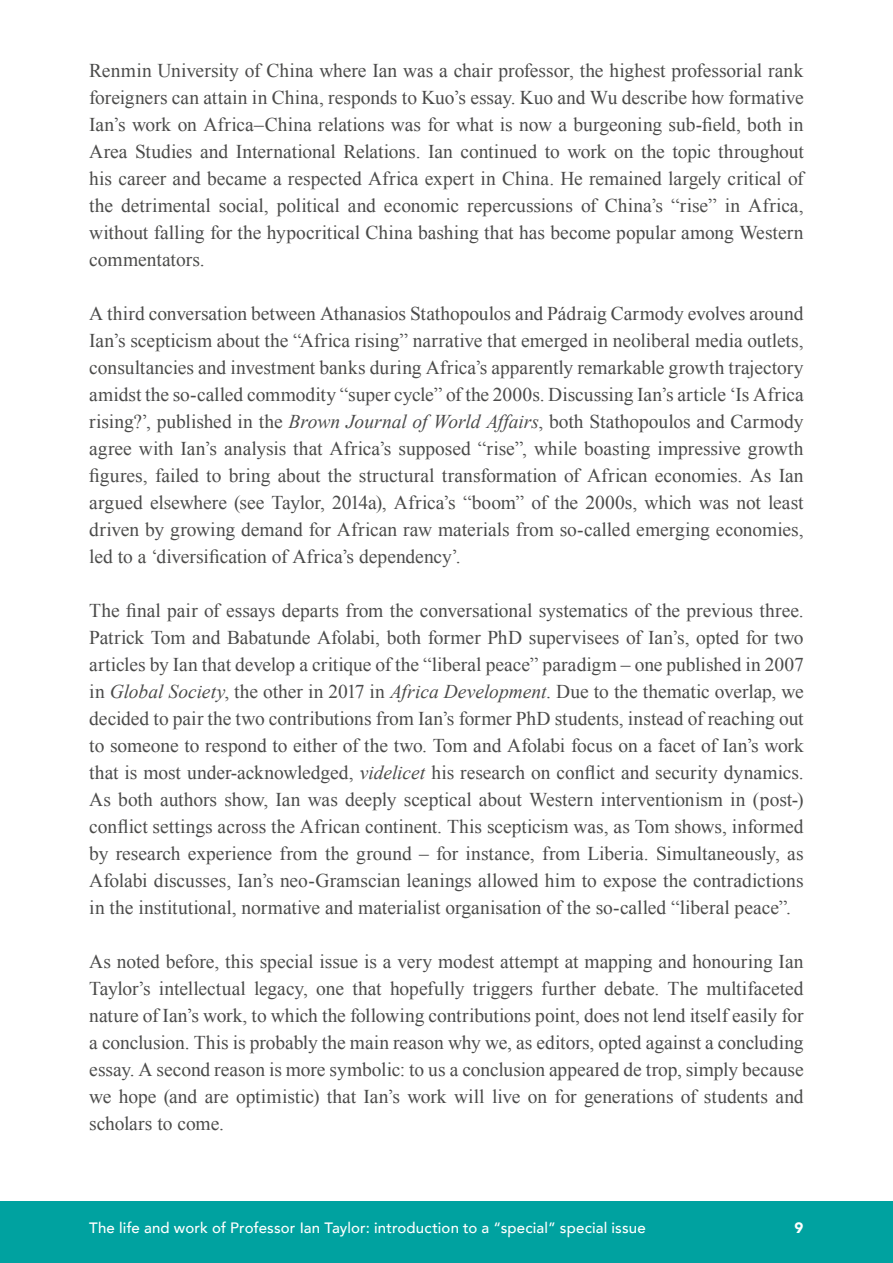
<style>
.page{position:relative;width:893px;height:1263px;background:#fff}
.page>*{position:absolute;margin:0;border:0;box-sizing:border-box;transform-origin:0 0}
.t1{font:19.5px/27px "Times New Roman";color:#4b4b4a;text-align:justify}
.t2{font:500 15px "Avenir";letter-spacing:.01em;color:#fff}
.t3{font:900 15px "Avenir";color:#fff}
.s1{font-style:italic}
</style>
<div class="page">
<div style="left:0;top:1201px;width:893px;height:62px;background:#00a2a0"></div>
<p class="t1" style="left:89px;top:56px;width:716px">Renmin University of China where Ian was a chair professor, the highest professorial rank foreigners can attain in China, responds to Kuo’s essay. Kuo and Wu describe how formative Ian’s work on Africa–China relations was for what is now a burgeoning sub-field, both in Area Studies and International Relations. Ian continued to work on the topic throughout his career and became a respected Africa expert in China. He remained largely critical of the detrimental social, political and economic repercussions of China’s “rise” in Africa, without falling for the hypocritical China bashing that has become popular among Western commentators.</p>
<p class="t1" style="left:89px;top:299px;width:716px">A third conversation between Athanasios Stathopoulos and Pádraig Carmody evolves around Ian’s scepticism about the “Africa rising” narrative that emerged in neoliberal media outlets, consultancies and investment banks during Africa’s apparently remarkable growth trajectory amidst the so-called commodity “super cycle” of the 2000s. Discussing Ian’s article ‘Is Africa rising?’, published in the <span class="s1">Brown Journal of World Affairs</span>, both Stathopoulos and Carmody agree with Ian’s analysis that Africa’s supposed “rise”, while boasting impressive growth figures, failed to bring about the structural transformation of African economies. As Ian argued elsewhere (see Taylor, 2014a), Africa’s “boom” of the 2000s, which was not least driven by growing demand for African raw materials from so-called emerging economies, led to a ‘diversification of Africa’s dependency’.</p>
<p class="t1" style="left:89px;top:596px;width:716px">The final pair of essays departs from the conversational systematics of the previous three.<br>Patrick Tom and Babatunde Afolabi, both former PhD supervisees of Ian’s, opted for two articles by Ian that develop a critique of the “liberal peace” paradigm – one published in 2007 in <span class="s1">Global Society</span>, the other in 2017 in <span class="s1">Africa Development</span>. Due to the thematic overlap, we decided to pair the two contributions from Ian’s former PhD students, instead of reaching out to someone to respond to either of the two. Tom and Afolabi focus on a facet of Ian’s work that is most under-acknowledged, <span class="s1">videlicet</span> his research on conflict and security dynamics.<br>As both authors show, Ian was deeply sceptical about Western interventionism in (post-) conflict settings across the African continent. This scepticism was, as Tom shows, informed by research experience from the ground – for instance, from Liberia. Simultaneously, as Afolabi discusses, Ian’s neo-Gramscian leanings allowed him to expose the contradictions in the institutional, normative and materialist organisation of the so-called “liberal peace”.</p>
<p class="t1" style="left:89px;top:947px;width:716px">As noted before, this special issue is a very modest attempt at mapping and honouring Ian Taylor’s intellectual legacy, one that hopefully triggers further debate. The multifaceted nature of Ian’s work, to which the following contributions point, does not lend itself easily for a conclusion. This is probably the main reason why we, as editors, opted against a concluding essay. A second reason is more symbolic: to us a conclusion appeared de trop, simply because we hope (and are optimistic) that Ian’s work will live on for generations of students and scholars to come.</p>
<p class="t2" style="left:89px;top:1214px;width:558px">The life and work of Professor Ian Taylor: introduction to a “special” special issue</p>
<p class="t3" style="left:794px;top:1214px;width:10px">9</p>
</div>
